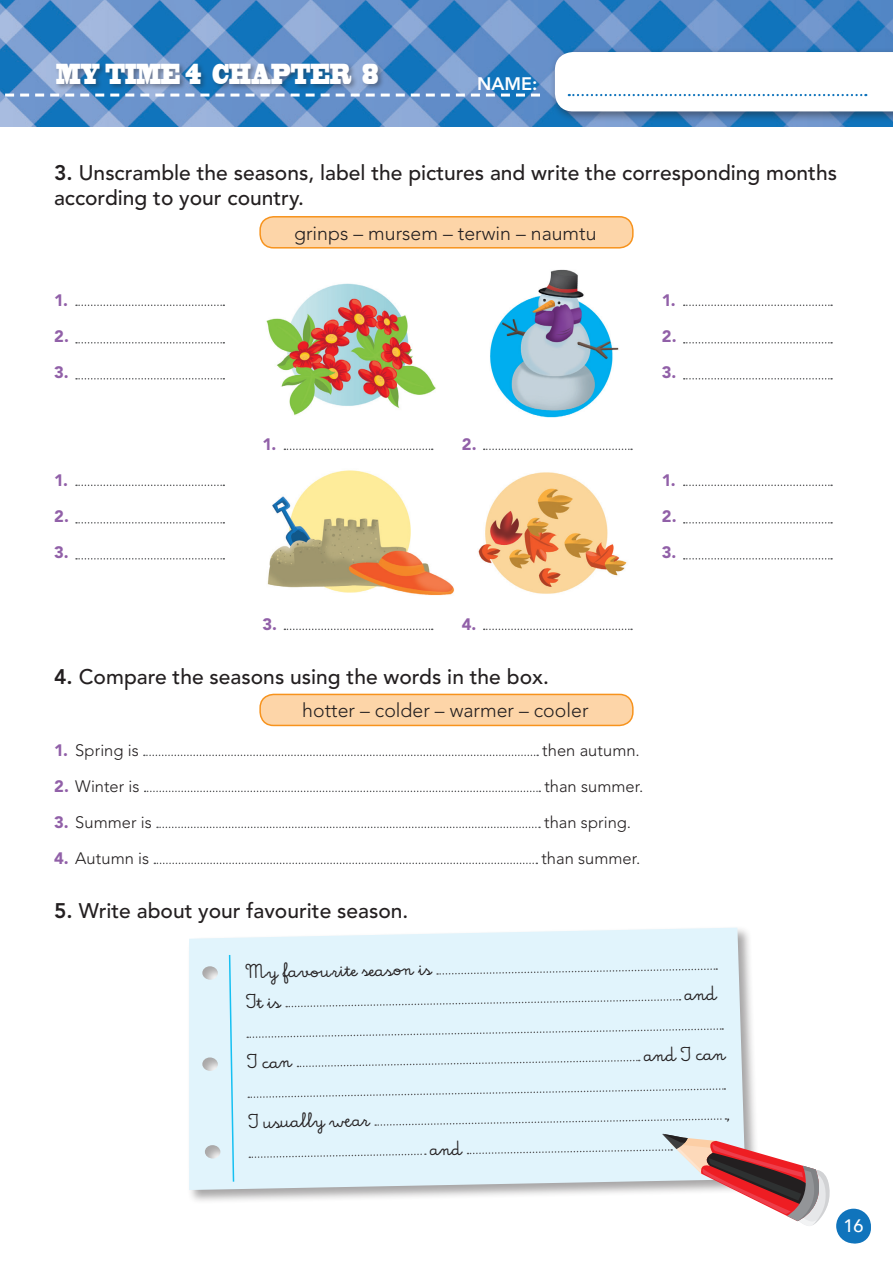
<style>
.page{position:relative;width:893px;height:1263px;background:#fff}
.page>*{position:absolute;margin:0;border:0;box-sizing:border-box;transform-origin:0 0}
.t1{font:27px "Blackoak Std";color:#fff;scale:.4 1}
._03-consignas{font:500 21px/25.2px "Avenir LT Std";color:#231f20}
.t2{font:21px/30px "La Senio";color:#231f20}
._08_-_Ej__palabras_o{font:300 19.5px "Avenir LT Std";color:#231f20}
.t3{font:800 18px "Avenir LT Std";color:#fff}
.t4{font:500 18px "Avenir";color:#fff}
.t5{font:300 16.5px "Avenir LT Std";letter-spacing:.005em;color:#231f20}
._06_-_viñeta_N_compl{font:900 16.5px "Avenir LT Std";color:#9160a8}
.s1{font-weight:800}
.s2{font-weight:900;color:#9160a8}
</style>
<div class="page">
<img style="left:0;top:0;width:893px;height:126px">
<div style="left:55px;top:62px;width:331px;height:29px;background:#231f20;opacity:.4"></div>
<svg style="left:0;top:94px;width:540px;height:3px"></svg>
<div style="left:550px;top:47px;width:343px;height:76px;background:#231f20;opacity:.5"></div>
<svg style="left:555px;top:52px;width:338px;height:59px"></svg>
<div style="left:836px;top:1209px;width:35px;height:34px;background:#1074bc;border-radius:50%"></div>
<div style="left:841px;top:1213px;width:30px;height:30px;background:#1074bc;border-radius:50%"></div>
<div style="left:260px;top:217px;width:373px;height:31px;background:#fdd5a8;border-radius:14px"></div>
<div style="left:259px;top:216px;width:375px;height:33px;border:2px solid #f7931d;border-radius:14px"></div>
<div style="left:260px;top:694px;width:373px;height:31px;background:#fdd5a8;border-radius:14px"></div>
<div style="left:259px;top:694px;width:375px;height:32px;border:2px solid #f7931d;border-radius:14px"></div>
<img style="left:266px;top:283px;width:170px;height:132px">
<img style="left:267px;top:448px;width:187px;height:148px">
<img style="left:490px;top:269px;width:129px;height:149px">
<img style="left:478px;top:448px;width:155px;height:146px">
<svg style="left:284px;top:449px;width:149px;height:1px"></svg>
<svg style="left:484px;top:449px;width:148px;height:1px"></svg>
<svg style="left:284px;top:629px;width:149px;height:1px"></svg>
<svg style="left:484px;top:629px;width:148px;height:1px"></svg>
<svg style="left:76px;top:305px;width:148px;height:1px"></svg>
<svg style="left:76px;top:342px;width:148px;height:2px"></svg>
<svg style="left:76px;top:378px;width:148px;height:2px"></svg>
<svg style="left:76px;top:485px;width:148px;height:1px"></svg>
<svg style="left:76px;top:522px;width:148px;height:2px"></svg>
<svg style="left:76px;top:558px;width:148px;height:2px"></svg>
<svg style="left:684px;top:305px;width:148px;height:1px"></svg>
<svg style="left:684px;top:342px;width:148px;height:2px"></svg>
<svg style="left:684px;top:378px;width:148px;height:2px"></svg>
<svg style="left:684px;top:485px;width:148px;height:1px"></svg>
<svg style="left:684px;top:522px;width:148px;height:2px"></svg>
<svg style="left:684px;top:558px;width:148px;height:2px"></svg>
<svg style="left:144px;top:755px;width:394px;height:1px"></svg>
<svg style="left:145px;top:791px;width:395px;height:1px"></svg>
<svg style="left:157px;top:827px;width:383px;height:1px"></svg>
<svg style="left:154px;top:863px;width:383px;height:1px"></svg>
<div style="left:187px;top:925px;width:572px;height:279px;background:#231f20;opacity:.4"></div>
<div style="left:189px;top:928px;width:556px;height:262px;background:#e1f4fc"></div>
<svg style="left:228px;top:953px;width:7px;height:230px;background:#b5e8f9"></svg>
<svg style="left:437px;top:967px;width:280px;height:8px;background:#d7e9f0"></svg>
<svg style="left:247px;top:1027px;width:476px;height:12px;background:#daecf4"></svg>
<svg style="left:297px;top:1059px;width:343px;height:9px;background:#d8eaf2"></svg>
<svg style="left:248px;top:1087px;width:477px;height:12px;background:#daecf4"></svg>
<div style="left:286px;top:985px;width:432px;height:23px;background:#e1f4fc"></div>
<svg style="left:375px;top:1117px;width:354px;height:9px;background:#d8eaf2"></svg>
<svg style="left:249px;top:1134px;width:581px;height:92px"></svg>
<p class="t1" style="left:56px;top:56px;width:808px">MY TIME 4 CHAPTER 8</p>
<p class="t3" style="left:477px;top:73px;width:62px">NAME:</p>
<p class="_03-consignas" style="left:54px;top:161px;width:784px"><span class="s1">3.</span> Unscramble the seasons, label the pictures and write the corresponding months according to your country.</p>
<p class="_06_-_viñeta_N_compl" style="left:54px;top:290px;width:16px">1.</p>
<p class="_06_-_viñeta_N_compl" style="left:54px;top:326px;width:16px">2.</p>
<p class="_06_-_viñeta_N_compl" style="left:54px;top:362px;width:16px">3.</p>
<p class="_08_-_Ej__palabras_o" style="left:294px;top:221px;width:304px">grinps – mursem – terwin – naumtu</p>
<p class="_06_-_viñeta_N_compl" style="left:662px;top:290px;width:16px">1.</p>
<p class="_06_-_viñeta_N_compl" style="left:662px;top:326px;width:16px">2.</p>
<p class="_06_-_viñeta_N_compl" style="left:662px;top:362px;width:16px">3.</p>
<p class="_06_-_viñeta_N_compl" style="left:54px;top:470px;width:16px">1.</p>
<p class="_06_-_viñeta_N_compl" style="left:54px;top:506px;width:16px">2.</p>
<p class="_06_-_viñeta_N_compl" style="left:54px;top:542px;width:16px">3.</p>
<p class="_06_-_viñeta_N_compl" style="left:262px;top:434px;width:16px">1.</p>
<p class="_06_-_viñeta_N_compl" style="left:462px;top:434px;width:16px">2.</p>
<p class="_06_-_viñeta_N_compl" style="left:662px;top:470px;width:16px">1.</p>
<p class="_06_-_viñeta_N_compl" style="left:662px;top:506px;width:16px">2.</p>
<p class="_06_-_viñeta_N_compl" style="left:662px;top:542px;width:16px">3.</p>
<p class="_06_-_viñeta_N_compl" style="left:262px;top:614px;width:16px">3.</p>
<p class="_06_-_viñeta_N_compl" style="left:462px;top:614px;width:16px">4.</p>
<p class="_03-consignas" style="left:54px;top:665px;width:496px"><span class="s1">4.</span> Compare the seasons using the words in the box.</p>
<p class="_08_-_Ej__palabras_o" style="left:302px;top:699px;width:288px">hotter – colder – warmer – cooler</p>
<p class="t5" style="left:54px;top:741px;width:86px"><span class="s2">1.</span> Spring is</p>
<p class="t5" style="left:542px;top:741px;width:99px">then autumn.</p>
<p class="t5" style="left:54px;top:777px;width:87px"><span class="s2">2.</span> Winter is</p>
<p class="t5" style="left:544px;top:777px;width:101px">than summer.</p>
<p class="t5" style="left:54px;top:813px;width:99px"><span class="s2">3.</span> Summer is</p>
<p class="t5" style="left:544px;top:813px;width:89px">than spring.</p>
<p class="t5" style="left:54px;top:849px;width:97px"><span class="s2">4.</span> Autumn is</p>
<p class="t5" style="left:541px;top:849px;width:101px">than summer.</p>
<p class="_03-consignas" style="left:54px;top:899px;width:356px"><span class="s1">5.</span> Write about your favourite season.</p>
<p class="t2" style="left:245px;top:957px;width:188px;rotate:-1deg">My favou rite season is<br>It is</p>
<p class="t2" style="left:247px;top:1047px;width:47px;rotate:-1deg">I can</p>
<p class="t2" style="left:644px;top:1040px;width:83px;rotate:-1deg">and I can</p>
<p class="t2" style="left:248px;top:1107px;width:123px;rotate:-1deg">I usually we ar</p>
<p class="t4" style="left:843px;top:1210px;width:22px">16</p>
</div>
